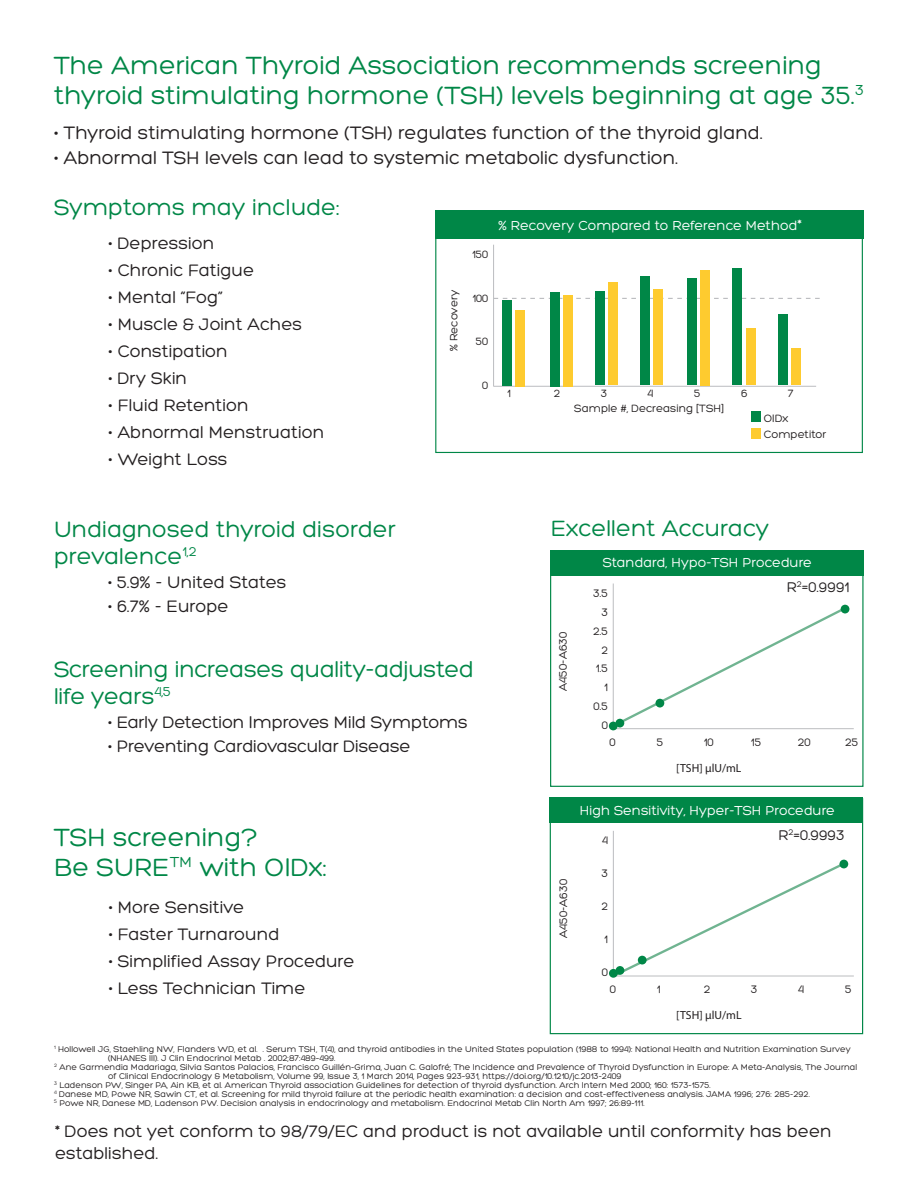
<style>
.page{position:relative;width:918px;height:1188px;background:#fff}
.page>*{position:absolute;margin:0;border:0;box-sizing:border-box;transform-origin:0 0}
.t1{font:27px/30px "Hero";color:#008747}
.t2{font:24px/27px "Hero";color:#008747}
.t3{font:19.5px "Hero";color:#231f20}
.t4{font:18px/21.6px "Hero";color:#231f20}
.t5{font:15.3px "Hero";color:#231f20}
.t6{font:14.1px "Hero";color:#fff}
.t7{font:11.7px "Hero";color:#231f20}
.t8{font:11.7px "Myriad Pro";color:#231f20}
.t9{font:11.55px "Hero";color:#231f20}
.t10{font:9px/9px "Hero";color:#231f20}
.s1{font-size:16.05px}
</style>
<div class="page">
<div style="left:435px;top:210px;width:429px;height:29px;background:#008747"></div>
<svg style="left:610px;top:605px;width:238px;height:120px"></svg>
<div style="left:550px;top:556px;width:314px;height:231px;border:1px solid #008747"></div>
<div style="left:550px;top:550px;width:314px;height:26px;background:#008747"></div>
<hr style="left:613px;top:728px;width:241px;height:1px;background:#bcbdc0">
<hr style="left:613px;top:584px;width:1px;height:145px;background:#bcbdc0">
<div style="left:609px;top:722px;width:9px;height:8px;background:#008747;border-radius:50%"></div>
<div style="left:616px;top:719px;width:8px;height:9px;background:#008747;border-radius:50%"></div>
<div style="left:656px;top:699px;width:8px;height:9px;background:#008747;border-radius:50%"></div>
<div style="left:841px;top:605px;width:8px;height:8px;background:#008747;border-radius:50%"></div>
<svg style="left:612px;top:859px;width:237px;height:117px"></svg>
<div style="left:550px;top:798px;width:313px;height:25px;background:#008747"></div>
<hr style="left:613px;top:976px;width:241px;height:1px;background:#bcbdc0">
<hr style="left:613px;top:831px;width:1px;height:145px;background:#bcbdc0">
<div style="left:609px;top:969px;width:9px;height:9px;background:#008747;border-radius:50%"></div>
<div style="left:616px;top:966px;width:8px;height:9px;background:#008747;border-radius:50%"></div>
<div style="left:638px;top:956px;width:9px;height:8px;background:#008747;border-radius:50%"></div>
<div style="left:839px;top:860px;width:9px;height:8px;background:#008747;border-radius:50%"></div>
<svg style="left:494px;top:298px;width:326px;height:1px"></svg>
<div style="left:435px;top:210px;width:428px;height:243px;border:1px solid #008747"></div>
<hr style="left:494px;top:386px;width:322px;height:1px;background:#bcbdc0">
<hr style="left:493px;top:245px;width:1px;height:141px;background:#bcbdc0">
<div style="left:502px;top:301px;width:10px;height:85px;background:#008747"></div>
<div style="left:515px;top:310px;width:10px;height:76px;background:#fecb2f"></div>
<div style="left:550px;top:292px;width:10px;height:94px;background:#008747"></div>
<div style="left:563px;top:295px;width:10px;height:91px;background:#fecb2f"></div>
<div style="left:595px;top:291px;width:10px;height:94px;background:#008747"></div>
<div style="left:608px;top:282px;width:10px;height:103px;background:#fecb2f"></div>
<div style="left:640px;top:276px;width:10px;height:109px;background:#008747"></div>
<div style="left:653px;top:290px;width:10px;height:95px;background:#fecb2f"></div>
<div style="left:687px;top:278px;width:10px;height:107px;background:#008747"></div>
<div style="left:701px;top:270px;width:9px;height:115px;background:#fecb2f"></div>
<div style="left:733px;top:268px;width:9px;height:117px;background:#008747"></div>
<div style="left:746px;top:328px;width:10px;height:57px;background:#fecb2f"></div>
<div style="left:778px;top:314px;width:10px;height:71px;background:#008747"></div>
<div style="left:791px;top:348px;width:10px;height:37px;background:#fecb2f"></div>
<div style="left:751px;top:412px;width:10px;height:10px;background:#008747"></div>
<div style="left:751px;top:428px;width:10px;height:10px;background:#fecb2f"></div>
<p class="t1" style="left:54px;top:51px;width:812px">The American Thyroid Association recommends screening thyroid stimulating hormone (TSH) levels beginning at age 35.<sup>3</sup></p>
<p class="t3" style="left:54px;top:123px;width:710px">• Thyroid stimulating hormone (TSH) regulates function of the thyroid gland.</p>
<p class="t3" style="left:54px;top:148px;width:626px">• Abnormal TSH levels can lead to systemic metabolic dysfunction.</p>
<p class="t2" style="left:54px;top:194px;width:287px">Symptoms may include:</p>
<p class="t6" style="left:498px;top:218px;width:305px">% Recovery Compared to Reference Method<span class="s1">*</span></p>
<p class="t4" style="left:109px;top:233px;width:107px">• Depression</p>
<p class="t4" style="left:109px;top:260px;width:147px">• Chronic Fatigue</p>
<p class="t4" style="left:109px;top:287px;width:116px">• Mental “Fog”</p>
<p class="t4" style="left:109px;top:314px;width:195px">• Muscle &amp; Joint Aches</p>
<p class="t4" style="left:109px;top:341px;width:121px">• Constipation</p>
<p class="t4" style="left:109px;top:368px;width:80px">• Dry Skin</p>
<p class="t4" style="left:109px;top:395px;width:142px">• Fluid Retention</p>
<p class="t4" style="left:109px;top:422px;width:217px">• Abnormal Menstruation</p>
<p class="t4" style="left:109px;top:449px;width:121px">• Weight Loss</p>
<p class="t9" style="left:448px;top:351px;width:63px;rotate:-90deg">% Recovery</p>
<p class="t9" style="left:472px;top:248px;width:18px">150</p>
<p class="t9" style="left:472px;top:292px;width:18px">100</p>
<p class="t9" style="left:476px;top:335px;width:14px">50</p>
<p class="t9" style="left:482px;top:379px;width:8px">0</p>
<p class="t9" style="left:507px;top:387px;width:5px">1</p>
<p class="t9" style="left:601px;top:387px;width:8px">3</p>
<p class="t9" style="left:647px;top:387px;width:7px">4</p>
<p class="t9" style="left:694px;top:387px;width:8px">5</p>
<p class="t9" style="left:741px;top:387px;width:8px">6</p>
<p class="t9" style="left:788px;top:387px;width:7px">7</p>
<p class="t9" style="left:554px;top:387px;width:8px">2</p>
<p class="t9" style="left:574px;top:403px;width:152px">Sample #, Decreasing [TSH]</p>
<p class="t9" style="left:764px;top:413px;width:26px">OIDx</p>
<p class="t9" style="left:764px;top:429px;width:64px">Competitor</p>
<p class="t2" style="left:54px;top:516px;width:343px">Undiagnosed thyroid disorder prevalence<sup>1,2</sup></p>
<p class="t4" style="left:108px;top:572px;width:180px">• 5.9% - United States</p>
<p class="t4" style="left:108px;top:596px;width:122px">• 6.7% - Europe</p>
<p class="t2" style="left:54px;top:656px;width:422px">Screening increases quality-adjusted life years<sup>4,5</sup></p>
<p class="t4" style="left:108px;top:711px;width:361px">• Early Detection Improves Mild Symptoms</p>
<p class="t4" style="left:108px;top:735px;width:304px">• Preventing Cardiovascular Disease</p>
<p class="t1" style="left:54px;top:823px;width:205px">TSH screening?</p>
<p class="t1" style="left:54px;top:853px;width:275px">Be SURE<sup>TM</sup> with OIDx:</p>
<p class="t4" style="left:109px;top:897px;width:137px">• More Sensitive</p>
<p class="t4" style="left:109px;top:924px;width:172px">• Faster Turnaround</p>
<p class="t4" style="left:109px;top:951px;width:247px">• Simplified Assay Procedure</p>
<p class="t4" style="left:109px;top:978px;width:198px">• Less Technician Time</p>
<p class="t2" style="left:551px;top:515px;width:220px">Excellent Accuracy</p>
<p class="t7" style="left:557px;top:691px;width:61px;rotate:-90deg">A450-A630</p>
<p class="t7" style="left:557px;top:938px;width:61px;rotate:-90deg">A450-A630</p>
<p class="t6" style="left:603px;top:556px;width:211px">Standard, Hypo-TSH Procedure</p>
<p class="t7" style="left:593px;top:587px;width:16px">3.5</p>
<p class="t7" style="left:601px;top:606px;width:8px">3</p>
<p class="t7" style="left:593px;top:625px;width:16px">2.5</p>
<p class="t7" style="left:601px;top:644px;width:8px">2</p>
<p class="t7" style="left:596px;top:663px;width:14px">1.5</p>
<p class="t7" style="left:604px;top:681px;width:5px">1</p>
<p class="t7" style="left:593px;top:700px;width:16px">0.5</p>
<p class="t7" style="left:602px;top:719px;width:8px">0</p>
<p class="t7" style="left:610px;top:736px;width:8px">0</p>
<p class="t5" style="left:787px;top:580px;width:64px">R<sup>2</sup>=0.9991</p>
<p class="t7" style="left:657px;top:736px;width:8px">5</p>
<p class="t7" style="left:704px;top:736px;width:12px">10</p>
<p class="t7" style="left:751px;top:736px;width:12px">15</p>
<p class="t7" style="left:798px;top:736px;width:14px">20</p>
<p class="t7" style="left:845px;top:736px;width:15px">25</p>
<p class="t8" style="left:676px;top:761px;width:67px">[TSH] µlU/mL</p>
<p class="t6" style="left:580px;top:803px;width:257px">High Sensitivity, Hyper-TSH Procedure</p>
<p class="t7" style="left:602px;top:835px;width:8px">4</p>
<p class="t7" style="left:601px;top:868px;width:8px">3</p>
<p class="t7" style="left:601px;top:901px;width:8px">2</p>
<p class="t7" style="left:604px;top:933px;width:5px">1</p>
<p class="t7" style="left:602px;top:966px;width:8px">0</p>
<p class="t7" style="left:610px;top:983px;width:8px">0</p>
<p class="t5" style="left:778px;top:827px;width:68px">R<sup>2</sup>=0.9993</p>
<p class="t7" style="left:657px;top:983px;width:5px">1</p>
<p class="t7" style="left:704px;top:983px;width:8px">2</p>
<p class="t7" style="left:751px;top:983px;width:8px">3</p>
<p class="t7" style="left:798px;top:983px;width:8px">4</p>
<p class="t7" style="left:845px;top:983px;width:8px">5</p>
<p class="t8" style="left:676px;top:1008px;width:67px">[TSH] µlU/mL</p>
<p class="t10" style="left:108px;top:1045px;width:744px;text-indent:-54px"><sup>1</sup> Hollowell JG, Staehling NW, Flanders WD, et al. . Serum TSH, T(4), and thyroid antibodies in the United States population (1988 to 1994): National Health and Nutrition Examination Survey (NHANES III). J Clin Endocrinol Metab . 2002;87:489–499.</p>
<p class="t10" style="left:108px;top:1063px;width:751px;text-indent:-54px"><sup>2</sup> Ane Garmendia Madariaga, Silvia Santos Palacios, Francisco Guillén-Grima, Juan C. Galofré; The Incidence and Prevalence of Thyroid Dysfunction in Europe: A Meta-Analysis, The Journal of Clinical Endocrinology &amp; Metabolism, Volume 99, Issue 3, 1 March 2014, Pages 923–931, https://doi.org/10.1210/jc.2013-2409</p>
<p class="t10" style="left:54px;top:1081px;width:658px"><sup>3</sup> Ladenson PW, Singer PA, Ain KB, et al. American Thyroid association Guidelines for detection of thyroid dysfunction. Arch Intern Med 2000; 160: 1573-1575.</p>
<p class="t10" style="left:54px;top:1090px;width:757px"><sup>4</sup> Danese MD, Powe NR, Sawin CT, et al. Screening for mild thyroid failure at the periodic health examination: a decision and cost-effectiveness analysis. JAMA 1996; 276: 285-292.</p>
<p class="t10" style="left:54px;top:1099px;width:592px"><sup>5</sup> Powe NR, Danese MD, Ladenson PW. Decision analysis in endocrinology and metabolism. Endocrinol Metab Clin North Am 1997; 26:89-111.</p>
<p class="t4" style="left:55px;top:1121px;width:778px">* Does not yet conform to 98/79/EC and product is not available until conformity has been established.</p>
</div>
